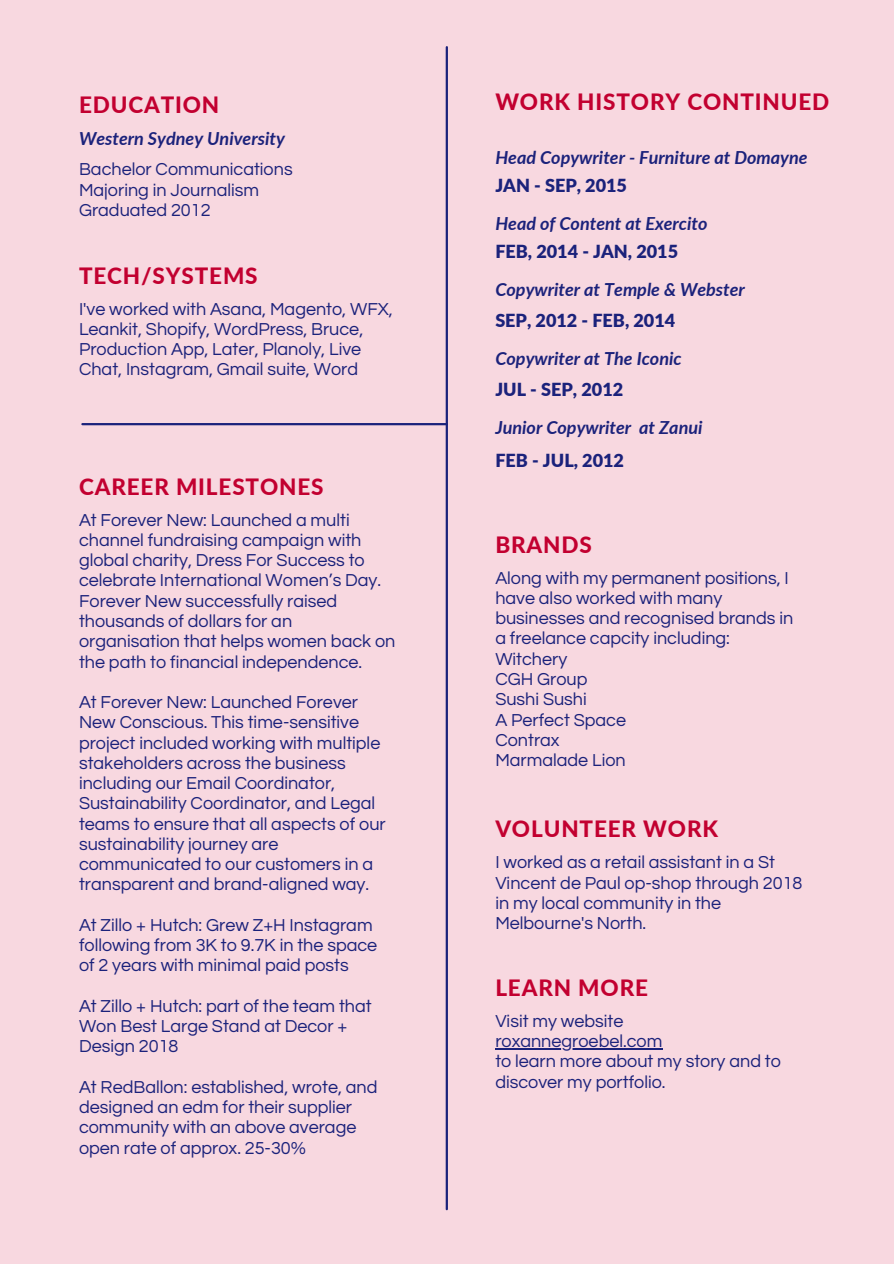
<style>
.page{position:relative;width:894px;height:1264px;background:#fff}
.page>*{position:absolute;margin:0;border:0;box-sizing:border-box;transform-origin:0 0}
.t1{font:800 22.5px "Lato";letter-spacing:.04em;color:#c20030}
.t2{font:18px/20.2px "Questrial";color:#1b227b}
.t3{font:italic 700 18px "Lato";color:#1b227b}
.t4{font:900 18px "Lato";color:#1b227b}
</style>
<div class="page">
<div style="left:0;top:0;width:893px;height:1263px;background:#f8d8e0"></div>
<hr style="left:82px;top:423px;width:364px;height:2px;background:#1b227b">
<hr style="left:445px;top:47px;width:3px;height:1162px;background:#1b227b">
<hr style="left:495px;top:1048px;width:167px;height:1px;background:#1b227b">
<p class="t1" style="left:79px;top:90px;width:142px">EDUCATION</p>
<p class="t3" style="left:79px;top:127px;width:207px">Western Sydney University</p>
<p class="t2" style="left:79px;top:160px;width:215px">Bachelor Communications</p>
<h1 class="t2" style="left:79px;top:180px;width:182px">Majoring in Journalism</h1>
<h3 class="t2" style="left:79px;top:200px;width:133px">Graduated 2012</h3>
<h1 class="t1" style="left:79px;top:261px;width:180px">TECH/SYSTEMS</h1>
<p class="t2" style="left:79px;top:299px;width:315px">I've worked with Asana, Magento, WFX, Leankit, Shopify, WordPress, Bruce, Production App, Later, Planoly, Live Chat, Instagram, Gmail suite, Word</p>
<p class="t1" style="left:79px;top:472px;width:246px">CAREER MILESTONES</p>
<p class="t2" style="left:79px;top:510px;width:318px">At Forever New: Launched a multi channel fundraising campaign with global charity, Dress For Success to celebrate International Women’s Day.<br>Forever New successfully raised thousands of dollars for an organisation that helps women back on the path to financial independence.</p>
<p class="t2" style="left:79px;top:692px;width:308px">At Forever New: Launched Forever New Conscious. This time-sensitive project included working with multiple stakeholders across the business including our Email Coordinator, Sustainability Coordinator, and Legal teams to ensure that all aspects of our sustainability journey are communicated to our customers in a transparent and brand-aligned way.</p>
<h1 class="t2" style="left:79px;top:915px;width:300px">At Zillo + Hutch: Grew Z+H Instagram following from 3K to 9.7K in the space of 2 years with minimal paid posts</h1>
<p class="t2" style="left:79px;top:996px;width:294px">At Zillo + Hutch: part of the team that<br>Won Best Large Stand at Decor +<br>Design 2018</p>
<p class="t2" style="left:79px;top:1077px;width:300px">At RedBallon: established, wrote, and designed an edm for their supplier community with an above average open rate of approx. 25-30%</p>
<p class="t1" style="left:495px;top:87px;width:335px">WORK HISTORY CONTINUED</p>
<h3 class="t3" style="left:495px;top:146px;width:314px">Head Copywriter - Furniture at Domayne</h3>
<h2 class="t4" style="left:495px;top:174px;width:133px">JAN - SEP, 2015</h2>
<h3 class="t3" style="left:495px;top:212px;width:214px">Head of Content at Exercito</h3>
<h2 class="t4" style="left:495px;top:240px;width:184px">FEB, 2014 - JAN, 2015</h2>
<h3 class="t3" style="left:495px;top:278px;width:251px">Copywriter at Temple &amp; Webster</h3>
<h2 class="t4" style="left:495px;top:309px;width:181px">SEP, 2012 - FEB, 2014</h2>
<h3 class="t3" style="left:495px;top:347px;width:188px">Copywriter at The Iconic</h3>
<h2 class="t4" style="left:495px;top:378px;width:129px">JUL - SEP, 2012</h2>
<p class="t3" style="left:495px;top:416px;width:209px">Junior Copywriter at Zanui</p>
<h1 class="t4" style="left:495px;top:449px;width:130px">FEB - JUL, 2012</h1>
<p class="t1" style="left:495px;top:530px;width:98px">BRANDS</p>
<p class="t2" style="left:495px;top:568px;width:299px">Along with my permanent positions, I have also worked with many businesses and recognised brands in a freelance capcity including:</p>
<p class="t2" style="left:495px;top:649px;width:73px">Witchery</p>
<p class="t2" style="left:495px;top:669px;width:94px">CGH Group</p>
<p class="t2" style="left:495px;top:689px;width:93px">Sushi Sushi</p>
<p class="t2" style="left:495px;top:710px;width:132px">A Perfect Space</p>
<p class="t2" style="left:495px;top:730px;width:66px">Contrax</p>
<h1 class="t2" style="left:495px;top:750px;width:132px">Marmalade Lion</h1>
<p class="t1" style="left:495px;top:815px;width:224px">VOLUNTEER WORK</p>
<h1 class="t2" style="left:495px;top:852px;width:308px">I worked as a retail assistant in a St<br>Vincent de Paul op-shop through 2018 in my local community in the<br>Melbourne's North.</h1>
<p class="t1" style="left:495px;top:973px;width:154px">LEARN MORE</p>
<h3 class="t2" style="left:495px;top:1011px;width:130px">Visit my website</h3>
<h2 class="t2" style="left:495px;top:1031px;width:168px">roxannegroebel.com</h2>
<h1 class="t2" style="left:495px;top:1051px;width:287px">to learn more about my story and to discover my portfolio.</h1>
</div>
